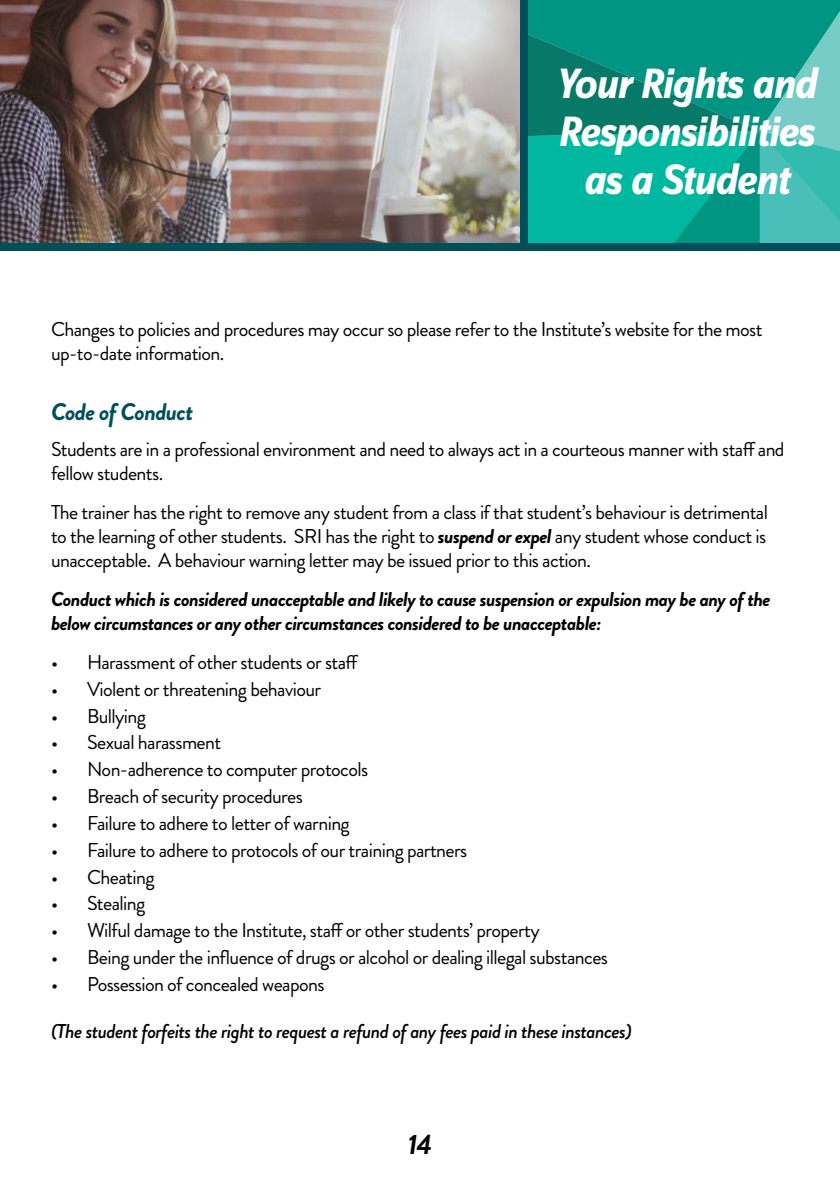
<style>
.page{position:relative;width:840px;height:1191px;background:#fff}
.page>*{position:absolute;margin:0;border:0;box-sizing:border-box;transform-origin:0 0}
.t1{font:italic 700 44px/48px "Zine Sans Dis OT";letter-spacing:-.03em;color:#fff;text-align:center}
.t2{font:italic 700 28px "Brandon Grotesque";color:#000}
.t3{font:italic 700 24px "Brandon Grotesque";letter-spacing:-.03em;color:#004f5a}
.t4{font:20px/24px "Brandon Grotesque";letter-spacing:-.03em;color:#000}
.t5{font:italic 700 20px/24px "Brandon Grotesque";letter-spacing:-.03em;color:#000}
.t6{font:italic 500 20px "Brandon Grotesque";letter-spacing:-.03em;color:#000}
.s1{font-weight:700;font-style:italic}
</style>
<div class="page">
<img style="left:0;top:0;width:520px;height:243px">
<svg style="left:527px;top:147px;width:312px;height:96px;background:#10b3a0"></svg>
<svg style="left:527px;top:0;width:312px;height:147px;background:#109686"></svg>
<div style="left:0;top:243px;width:839px;height:7px;background:#004f5a"></div>
<div style="left:520px;top:0;width:7px;height:250px;background:#004f5a"></div>
<h1 class="t1" style="left:554px;top:61px;width:263px">Your Rights and<br>Responsibilities as a Student</h1>
<p class="t4" style="left:51px;top:317px;width:712px">Changes to policies and procedures may occur so please refer to the Institute’s website for the most up-to-date information.</p>
<p class="t3" style="left:51px;top:395px;width:144px">Code of Conduct</p>
<p class="t4" style="left:51px;top:437px;width:734px">Students are in a professional environment and need to always act in a courteous manner with staff and fellow students.</p>
<p class="t4" style="left:51px;top:500px;width:718px;text-align:justify">The trainer has the right to remove any student from a class if that student’s behaviour is detrimental to the learning of other students. SRI has the right to <span class="s1">suspend or expel</span> any student whose conduct is unacceptable. A behaviour warning letter may be issued prior to this action.</p>
<p class="t5" style="left:51px;top:587px;width:720px">Conduct which is considered unacceptable and likely to cause suspension or expulsion may be any of the below circumstances or any other circumstances considered to be unacceptable:</p>
<p class="t4" style="left:51px;top:650px;width:309px">• Harassment of other students or staff</p>
<p class="t4" style="left:51px;top:677px;width:271px">• Violent or threatening behaviour</p>
<p class="t4" style="left:51px;top:704px;width:96px">• Bullying</p>
<p class="t4" style="left:51px;top:731px;width:172px">• Sexual harassment</p>
<p class="t4" style="left:51px;top:757px;width:318px">• Non-adherence to computer protocols</p>
<p class="t4" style="left:51px;top:784px;width:253px">• Breach of security procedures</p>
<p class="t4" style="left:51px;top:811px;width:300px">• Failure to adhere to letter of warning</p>
<p class="t4" style="left:51px;top:838px;width:417px">• Failure to adhere to protocols of our training partners</p>
<p class="t4" style="left:51px;top:865px;width:105px">• Cheating</p>
<p class="t4" style="left:51px;top:892px;width:96px">• Stealing</p>
<p class="t4" style="left:51px;top:918px;width:490px">• Wilful damage to the Institute, staff or other students’ property</p>
<p class="t4" style="left:51px;top:945px;width:558px">• Being under the influence of drugs or alcohol or dealing illegal substances</p>
<p class="t4" style="left:51px;top:972px;width:275px">• Possession of concealed weapons</p>
<p class="t6" style="left:51px;top:1017px;width:582px">(The student forfeits the right to request a refund of any fees paid in these instances)</p>
<h2 class="t2" style="left:407px;top:1124px;width:26px">14</h2>
</div>
